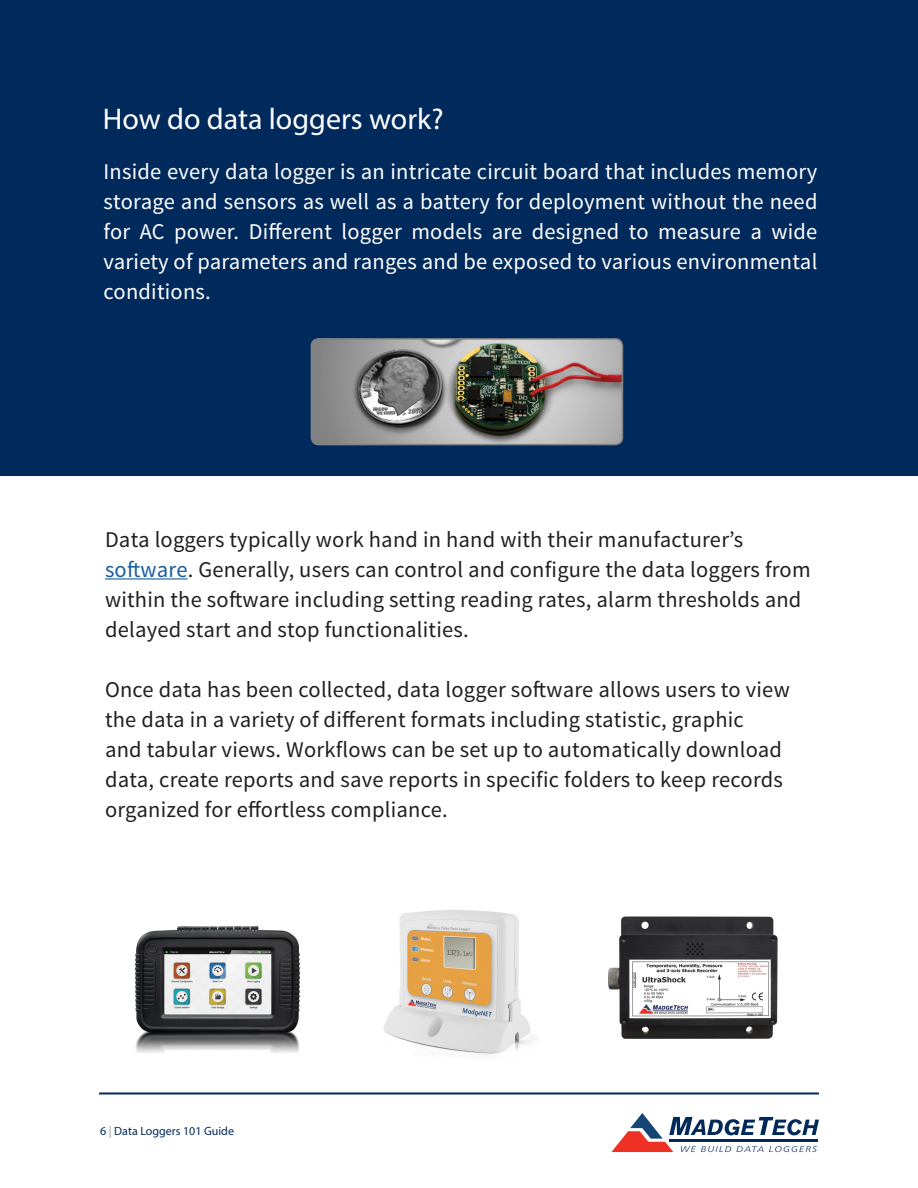
<style>
.page{position:relative;width:918px;height:1188px;background:#fff}
.page>*{position:absolute;margin:0;border:0;box-sizing:border-box;transform-origin:0 0}
.t1{font:30px "Myriad Pro";color:#fff}
.t2{font:22.5px/30px "Source Sans Pro";letter-spacing:.01em;color:#231f20}
.t3{font:22.5px/30px "Source Sans Pro";letter-spacing:.01em;color:#fff;text-align:justify}
.t4{font:12px "Myriad Pro";color:#00295c}
.s1{color:#175d9e}
.s2{color:#939598}
</style>
<div class="page">
<svg style="left:611px;top:1113px;width:208px;height:39px"></svg>
<hr style="left:669px;top:1139px;width:149px;height:3px;background:#00295c">
<hr style="left:99px;top:1093px;width:720px;height:1px;background:#00295c">
<div style="left:0;top:0;width:918px;height:475px;background:#00295c"></div>
<hr style="left:105px;top:578px;width:83px;height:2px;background:#175d9e">
<img style="left:608px;top:916px;width:170px;height:123px">
<img style="left:135px;top:926px;width:165px;height:127px">
<img style="left:383px;top:910px;width:151px;height:149px">
<img style="left:311px;top:339px;width:311px;height:105px">
<div style="left:311px;top:338px;width:312px;height:107px;border:2px solid #808285;border-radius:7px"></div>
<p class="t1" style="left:103px;top:101px;width:342px">How do data loggers work?</p>
<p class="t3" style="left:104px;top:157px;width:715px">Inside every data logger is an intricate circuit board that includes memory storage and sensors as well as a battery for deployment without the need for AC power. Different logger models are designed to measure a wide variety of parameters and ranges and be exposed to various environmental conditions.</p>
<p class="t2" style="left:105px;top:525px;width:707px">Data loggers typically work hand in hand with their manufacturer’s <span class="s1">software</span>. Generally, users can control and configure the data loggers from within the software including setting reading rates, alarm thresholds and delayed start and stop functionalities.</p>
<p class="t2" style="left:105px;top:675px;width:686px">Once data has been collected, data logger software allows users to view the data in a variety of different formats including statistic, graphic<br>and tabular views. Workflows can be set up to automatically download data, create reports and save reports in specific folders to keep records organized for effortless compliance.</p>
<p class="t4" style="left:100px;top:1123px;width:135px">6 <span class="s2">|</span> Data Loggers 101 Guide</p>
</div>
